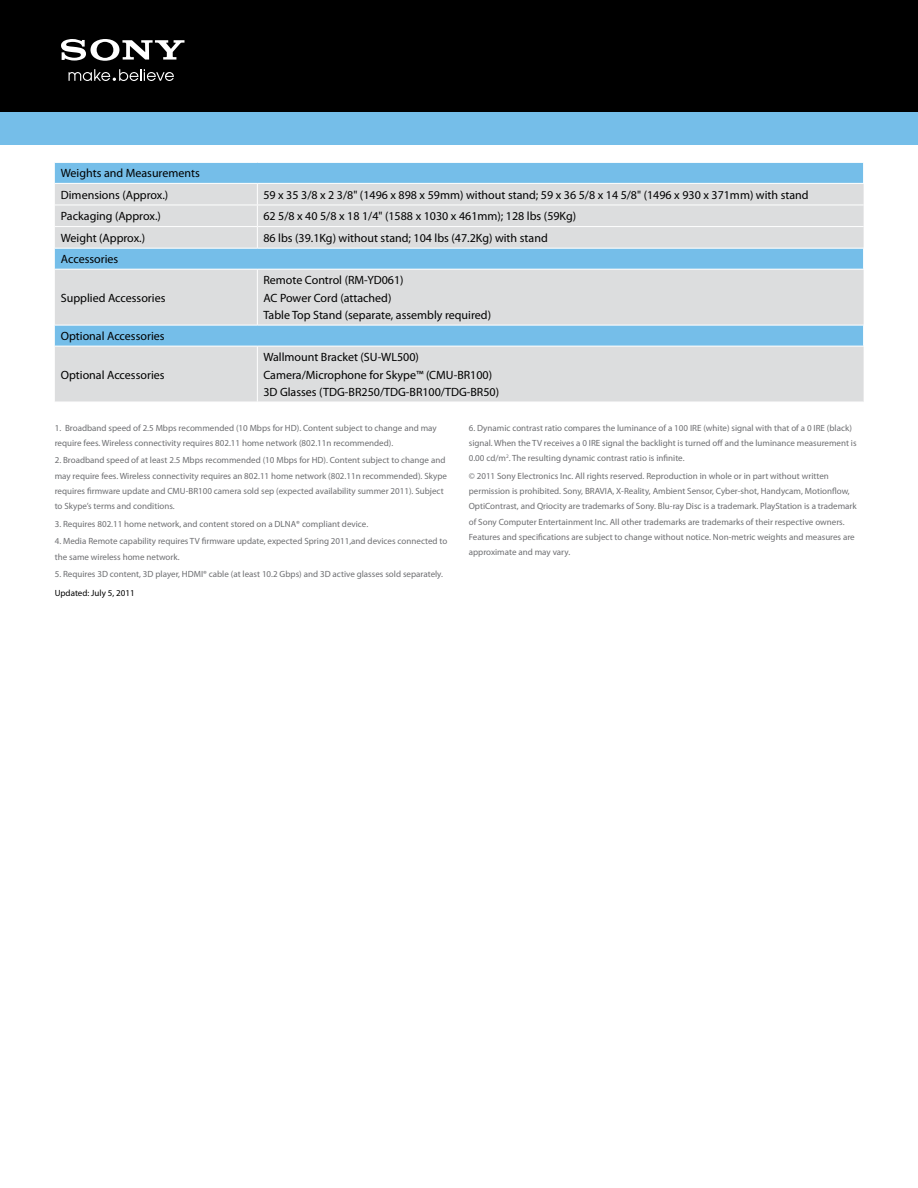
<style>
.page{position:relative;width:918px;height:1188px;background:#fff}
.page>*{position:absolute;margin:0;border:0;box-sizing:border-box;transform-origin:0 0}
.t1{font:12px/17.4px "Myriad Pro";color:#000}
.t2{font:9px/15.3px "Myriad Pro";color:#6d6e71}
.t3{font:9px "Myriad Pro";color:#000}
</style>
<div class="page">
<div style="left:0;top:0;width:918px;height:113px;background:#000"></div>
<div style="left:0;top:112px;width:918px;height:33px;background:#75bee9"></div>
<svg style="left:69px;top:69px;width:105px;height:12px"></svg>
<svg style="left:61px;top:39px;width:124px;height:22px"></svg>
<div style="left:55px;top:163px;width:808px;height:20px;background:#75bee9"></div>
<svg style="left:55px;top:184px;width:809px;height:218px;background:#c9d7e0"></svg>
<svg style="left:863px;top:163px;width:1px;height:19px"></svg>
<hr style="left:55px;top:205px;width:202px;height:1px;background:#fff">
<hr style="left:257px;top:205px;width:607px;height:1px;background:#fff">
<hr style="left:55px;top:226px;width:202px;height:1px;background:#fff">
<hr style="left:257px;top:226px;width:607px;height:1px;background:#fff">
<svg style="left:257px;top:184px;width:1px;height:64px"></svg>
<hr style="left:55px;top:248px;width:202px;height:1px;background:#fff">
<hr style="left:257px;top:248px;width:607px;height:1px;background:#fff">
<svg style="left:863px;top:249px;width:1px;height:20px"></svg>
<hr style="left:55px;top:269px;width:202px;height:1px;background:#fff">
<hr style="left:257px;top:269px;width:607px;height:1px;background:#fff">
<hr style="left:257px;top:270px;width:1px;height:55px;background:#fff">
<hr style="left:55px;top:325px;width:202px;height:1px;background:#fff">
<hr style="left:257px;top:325px;width:607px;height:1px;background:#fff">
<svg style="left:863px;top:325px;width:1px;height:21px"></svg>
<hr style="left:55px;top:346px;width:202px;height:1px;background:#fff">
<hr style="left:257px;top:346px;width:607px;height:1px;background:#fff">
<hr style="left:257px;top:346px;width:1px;height:56px;background:#fff">
<h1 class="t1" style="left:61px;top:163px;width:140px;line-height:21.3px">Weights and Measurements<br>Dimensions (Approx.)</h1>
<h1 class="t1" style="left:263px;top:186px;width:547px">59 x 35 3/8 x 2 3/8" (1496 x 898 x 59mm) without stand; 59 x 36 5/8 x 14 5/8" (1496 x 930 x 371mm) with stand</h1>
<h1 class="t1" style="left:61px;top:207px;width:102px">Packaging (Approx.)</h1>
<h1 class="t1" style="left:263px;top:207px;width:314px">62 5/8 x 40 5/8 x 18 1/4" (1588 x 1030 x 461mm); 128 lbs (59Kg)</h1>
<h1 class="t1" style="left:61px;top:229px;width:86px">Weight (Approx.)</h1>
<h1 class="t1" style="left:263px;top:229px;width:286px">86 lbs (39.1Kg) without stand; 104 lbs (47.2Kg) with stand</h1>
<h1 class="t1" style="left:61px;top:250px;width:59px">Accessories</h1>
<h1 class="t1" style="left:61px;top:289px;width:106px">Supplied Accessories</h1>
<h1 class="t1" style="left:263px;top:271px;width:229px">Remote Control (RM-YD061)<br>AC Power Cord (attached)<br>Table Top Stand (separate, assembly required)</h1>
<h1 class="t1" style="left:61px;top:327px;width:105px">Optional Accessories</h1>
<h1 class="t1" style="left:61px;top:366px;width:105px">Optional Accessories</h1>
<h1 class="t1" style="left:263px;top:348px;width:237px">Wallmount Bracket (SU-WL500)<br>Camera/Microphone for Skype™ (CMU-BR100)<br>3D Glasses (TDG-BR250/TDG-BR100/TDG-BR50)</h1>
<p class="t2" style="left:55px;top:420px;width:383px">1. Broadband speed of 2.5 Mbps recommended (10 Mbps for HD). Content subject to change and may require fees. Wireless connectivity requires 802.11 home network (802.11n recommended).</p>
<p class="t2" style="left:55px;top:453px;width:394px">2. Broadband speed of at least 2.5 Mbps recommended (10 Mbps for HD). Content subject to change and may require fees. Wireless connectivity requires an 802.11 home network (802.11n recommended). Skype requires firmware update and CMU-BR100 camera sold sep (expected availability summer 2011). Subject to Skype’s terms and conditions.</p>
<p class="t2" style="left:55px;top:516px;width:315px">3. Requires 802.11 home network, and content stored on a DLNA® compliant device.</p>
<p class="t2" style="left:55px;top:533px;width:394px">4. Media Remote capability requires TV firmware update, expected Spring 2011,and devices connected to the same wireless home network.</p>
<p class="t2" style="left:55px;top:566px;width:390px">5. Requires 3D content, 3D player, HDMI® cable (at least 10.2 Gbps) and 3D active glasses sold separately.</p>
<p class="t3" style="left:55px;top:587px;width:82px">Updated: July 5, 2011</p>
<p class="t2" style="left:469px;top:420px;width:389px">6. Dynamic contrast ratio compares the luminance of a 100 IRE (white) signal with that of a 0 IRE (black) signal. When the TV receives a 0 IRE signal the backlight is turned off and the luminance measurement is<br>0.00 cd/m<sup>2</sup>. The resulting dynamic contrast ratio is infinite.</p>
<p class="t2" style="left:469px;top:468px;width:390px">© 2011 Sony Electronics Inc. All rights reserved. Reproduction in whole or in part without written permission is prohibited. Sony, BRAVIA, X-Reality, Ambient Sensor, Cyber-shot, Handycam, Motionflow, OptiContrast, and Qriocity are trademarks of Sony. Blu-ray Disc is a trademark. PlayStation is a trademark of Sony Computer Entertainment Inc. All other trademarks are trademarks of their respective owners.<br>Features and specifications are subject to change without notice. Non-metric weights and measures are approximate and may vary.</p>
</div>
